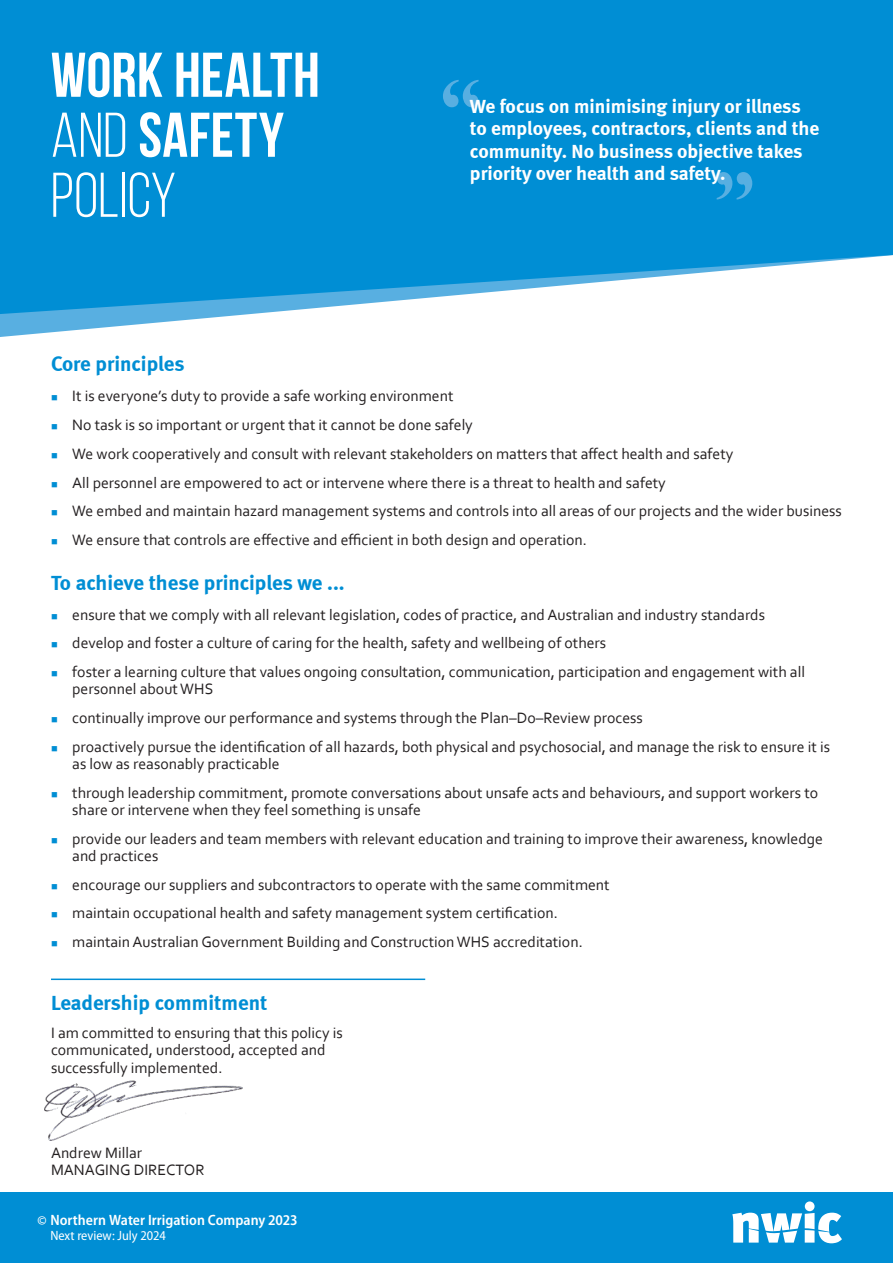
<style>
.page{position:relative;width:893px;height:1263px;background:#fff}
.page>*{position:absolute;margin:0;border:0;box-sizing:border-box;transform-origin:0 0}
.Body_text{font:700 90px "Perpetua";color:#58afe1}
.Policy_title{font:700 63px/60px "Bebas Neue";letter-spacing:.005em;color:#fff}
.t1{font:56.55px "Meta Black LF";color:#fff}
.H3__Minor_heading_blue{font:700 21px "Meta";color:#008ed4}
.Policy_highlight{font:700 19.5px/22.5px "Meta";color:#fff}
.t2{font:15.75px/17.2px "Corbel";color:#231f20}
.t3{font:600 semi-condensed 15px "Myriad Pro";letter-spacing:.005em;color:#fff}
.t4{font:semi-condensed 13.5px "Myriad Pro";color:#fff}
.s1{font-weight:400}
.s2{font-size:13.5px}
</style>
<div class="page">
<svg style="left:0;top:314px;width:250px;height:23px"></svg>
<svg style="left:0;top:0;width:893px;height:314px;background:#1396d7"></svg>
<div style="left:0;top:1193px;width:893px;height:70px;background:#008ed4"></div>
<hr style="left:51px;top:978px;width:374px;height:2px;background:#008ed4">
<img style="left:44px;top:1081px;width:199px;height:59px">
<svg style="left:804px;top:1201px;width:11px;height:11px"></svg>
<div style="left:805px;top:1201px;width:9px;height:10px;background:#fff;border-radius:50%"></div>
<p class="Policy_title" style="left:51px;top:44px;width:271px">WORK HEALTH<br><span class="s1">AND</span> SAFETY<br><span class="s1">POLICY</span></p>
<p class="Body_text" style="left:440px;top:54px;width:43px">“</p>
<p class="Policy_highlight" style="left:470px;top:94px;width:351px">We focus on minimising injury or illness to employees, contractors, clients and the community. No business objective takes priority over health and safety.</p>
<p class="Body_text" style="left:714px;top:146px;width:43px">”</p>
<p class="H3__Minor_heading_blue" style="left:51px;top:352px;width:135px">Core principles</p>
<p class="t2" style="left:72px;top:387px;width:383px">It is everyone’s duty to provide a safe working environment</p>
<p class="t2" style="left:72px;top:416px;width:402px">No task is so important or urgent that it cannot be done safely</p>
<p class="t2" style="left:72px;top:445px;width:663px">We work cooperatively and consult with relevant stakeholders on matters that affect health and safety</p>
<p class="t2" style="left:72px;top:473px;width:595px">All personnel are empowered to act or intervene where there is a threat to health and safety</p>
<p class="t2" style="left:72px;top:502px;width:771px">We embed and maintain hazard management systems and controls into all areas of our projects and the wider business</p>
<p class="t2" style="left:72px;top:531px;width:516px">We ensure that controls are effective and efficient in both design and operation.</p>
<p class="H3__Minor_heading_blue" style="left:51px;top:570px;width:295px">To achieve these principles we ...</p>
<p class="t2" style="left:72px;top:605px;width:694px">ensure that we comply with all relevant legislation, codes of practice, and Australian and industry standards</p>
<p class="t2" style="left:72px;top:634px;width:535px">develop and foster a culture of caring for the health, safety and wellbeing of others</p>
<p class="t2" style="left:72px;top:663px;width:734px">foster a learning culture that values ongoing consultation, communication, participation and engagement with all personnel about WHS</p>
<p class="t2" style="left:72px;top:709px;width:572px">continually improve our performance and systems through the Plan–Do–Review process</p>
<p class="t2" style="left:72px;top:737px;width:759px">proactively pursue the identification of all hazards, both physical and psychosocial, and manage the risk to ensure it is as low as reasonably practicable</p>
<p class="t2" style="left:72px;top:783px;width:747px">through leadership commitment, promote conversations about unsafe acts and behaviours, and support workers to share or intervene when they feel something is unsafe</p>
<p class="t2" style="left:72px;top:829px;width:752px">provide our leaders and team members with relevant education and training to improve their awareness, knowledge and practices</p>
<p class="t2" style="left:72px;top:875px;width:539px">encourage our suppliers and subcontractors to operate with the same commitment</p>
<p class="t2" style="left:72px;top:904px;width:487px">maintain occupational health and safety management system certification.</p>
<p class="t2" style="left:72px;top:933px;width:512px">maintain Australian Government Building and Construction WHS accreditation.</p>
<h3 class="H3__Minor_heading_blue" style="left:51px;top:990px;width:218px">Leadership commitment</h3>
<p class="t2" style="left:51px;top:1024px;width:293px">I am committed to ensuring that this policy is communicated, understood, accepted and successfully implemented.</p>
<p class="t2" style="left:51px;top:1144px;width:155px">Andrew Millar<br>MANAGING DIRECTOR</p>
<p class="t3" style="left:38px;top:1212px;width:262px"><span class="s2">©</span> Northern Water Irrigation Company 2023</p>
<p class="t4" style="left:50px;top:1228px;width:117px">Next review: July 2024</p>
<p class="t3" style="left:51px;top:1213px;width:116px"><span class="s2">©</span> Leed Group 2023</p>
<p class="t4" style="left:129px;top:1229px;width:43px">ne 2024</p>
<h3 class="t1" style="left:730px;top:1189px;width:114px">nwic</h3>
</div>
